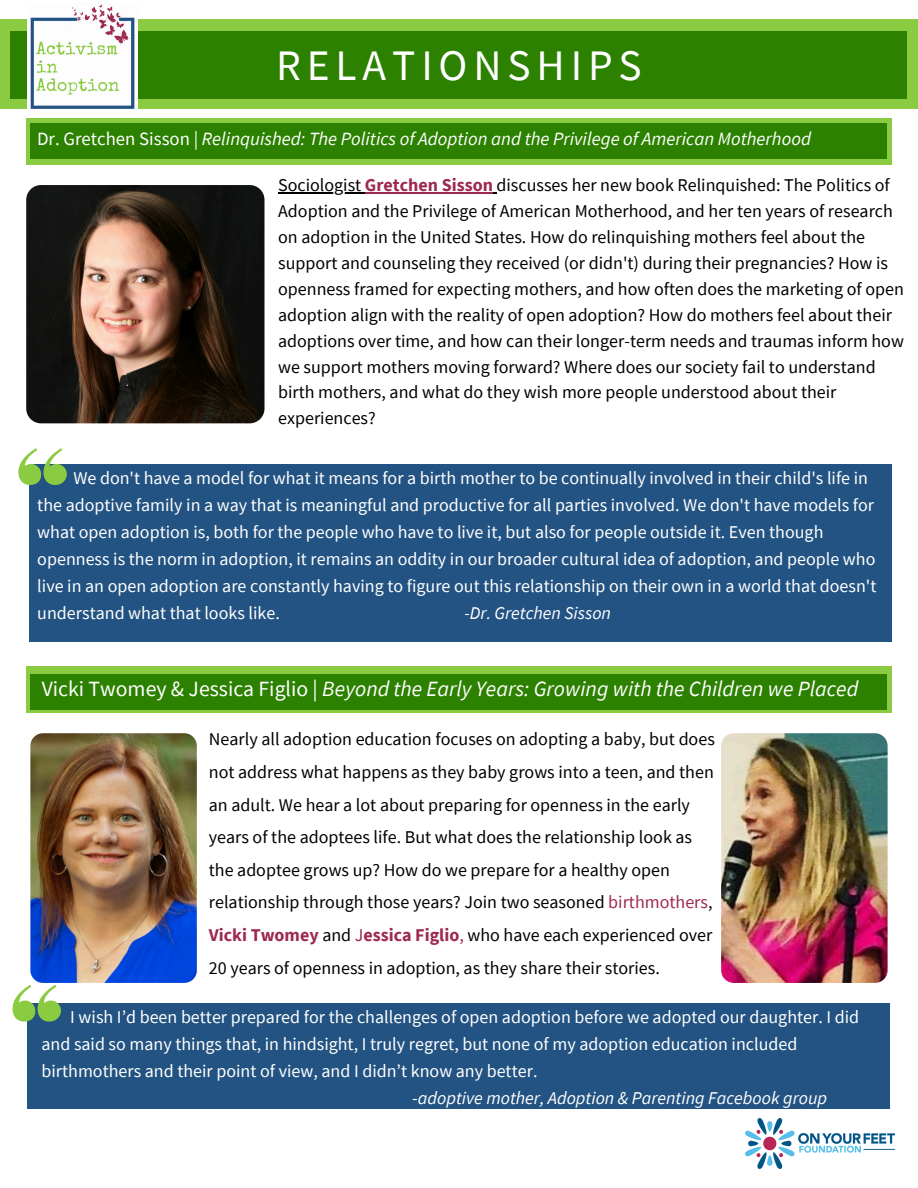
<style>
.page{position:relative;width:918px;height:1188px;background:#fff}
.page>*{position:absolute;margin:0;border:0;box-sizing:border-box;transform-origin:0 0}
.t1{font:43.5px "Source Sans Pro";letter-spacing:.135em;color:#fff}
.t2{font:italic 21.75px "Source Sans Pro";color:#fff}
.t3{font:italic 18.75px "Source Sans Pro";color:#fff}
.t4{font:18px/25.8px "Source Sans Pro";color:#000}
.t5{font:18px/27px "Source Sans Pro";color:#fff}
.t6{font:italic 18px "Source Sans Pro";color:#fff}
.s1{font-style:normal}
.s2{font-weight:700;color:#9d2952}
.s3{color:#9d2952}
</style>
<div class="page">
<div style="left:26px;top:667px;width:866px;height:46px;background:#8acb41"></div>
<div style="left:31px;top:674px;width:856px;height:36px;background:#2c8100"></div>
<hr style="left:278px;top:193px;width:87px;height:1px;background:#000">
<hr style="left:365px;top:193px;width:128px;height:1px;background:#9d2952">
<div style="left:0;top:20px;width:918px;height:89px;background:#8acb41"></div>
<div style="left:10px;top:31px;width:897px;height:68px;background:#2c8100"></div>
<img style="left:28px;top:4px;width:109px;height:105px">
<div style="left:26px;top:118px;width:866px;height:47px;background:#8acb41"></div>
<div style="left:31px;top:123px;width:856px;height:36px;background:#2c8100"></div>
<div style="left:29px;top:464px;width:863px;height:178px;background:#235382"></div>
<svg style="left:18px;top:448px;width:49px;height:37px"></svg>
<img style="left:746px;top:1119px;width:148px;height:49px">
<img style="left:26px;top:185px;width:239px;height:238px;border-radius:15px">
<img style="left:30px;top:733px;width:167px;height:250px;border-radius:13px">
<img style="left:721px;top:733px;width:167px;height:250px;border-radius:13px">
<div style="left:28px;top:1003px;width:862px;height:105px;background:#235382"></div>
<svg style="left:13px;top:985px;width:48px;height:37px"></svg>
<p class="t1" style="left:276px;top:38px;width:367px">RELATIONSHIPS</p>
<p class="t3" style="left:37px;top:127px;width:775px"><span class="s1">Dr. Gretchen Sisson |</span> Relinquished: The Politics of Adoption and the Privilege of American Motherhood</p>
<p class="t4" style="left:278px;top:172px;width:627px">Sociologist <span class="s2">Gretchen Sisson</span> discusses her new book Relinquished: The Politics of Adoption and the Privilege of American Motherhood, and her ten years of research on adoption in the United States. How do relinquishing mothers feel about the support and counseling they received (or didn't) during their pregnancies? How is openness framed for expecting mothers, and how often does the marketing of open adoption align with the reality of open adoption? How do mothers feel about their adoptions over time, and how can their longer-term needs and traumas inform how we support mothers moving forward? Where does our society fail to understand birth mothers, and what do they wish more people understood about their experiences?</p>
<p class="t5" style="left:37px;top:464px;width:841px;text-indent:36px">We don't have a model for what it means for a birth mother to be continually involved in their child's life in the adoptive family in a way that is meaningful and productive for all parties involved. We don't have models for what open adoption is, both for the people who have to live it, but also for people outside it. Even though openness is the norm in adoption, it remains an oddity in our broader cultural idea of adoption, and people who live in an open adoption are constantly having to figure out this relationship on their own in a world that doesn't understand what that looks like.</p>
<p class="t6" style="left:465px;top:601px;width:148px">-Dr. Gretchen Sisson</p>
<p class="t2" style="left:42px;top:675px;width:818px"><span class="s1">Vicki Twomey &amp; Jessica Figlio |</span> Beyond the Early Years: Growing with the Children we Placed</p>
<p class="t4" style="left:209px;top:723px;width:508px;line-height:32.7px">Nearly all adoption education focuses on adopting a baby, but does not address what happens as they baby grows into a teen, and then an adult. We hear a lot about preparing for openness in the early years of the adoptees life. But what does the relationship look as the adoptee grows up? How do we prepare for a healthy open relationship through those years? Join two seasoned <span class="s3">birthmothers</span>, <span class="s2">Vicki Twomey</span> and <span class="s3">J</span><span class="s2">essica Figlio</span><span class="s3">,</span> who have each experienced over 20 years of openness in adoption, as they share their stories.</p>
<p class="t5" style="left:42px;top:1003px;width:819px;text-indent:29px">I wish I’d been better prepared for the challenges of open adoption before we adopted our daughter. I did and said so many things that, in hindsight, I truly regret, but none of my adoption education included birthmothers and their point of view, and I didn’t know any better.</p>
<p class="t6" style="left:412px;top:1086px;width:416px"><span class="s1">-</span>adoptive mother, Adoption &amp; Parenting Facebook group</p>
</div>
